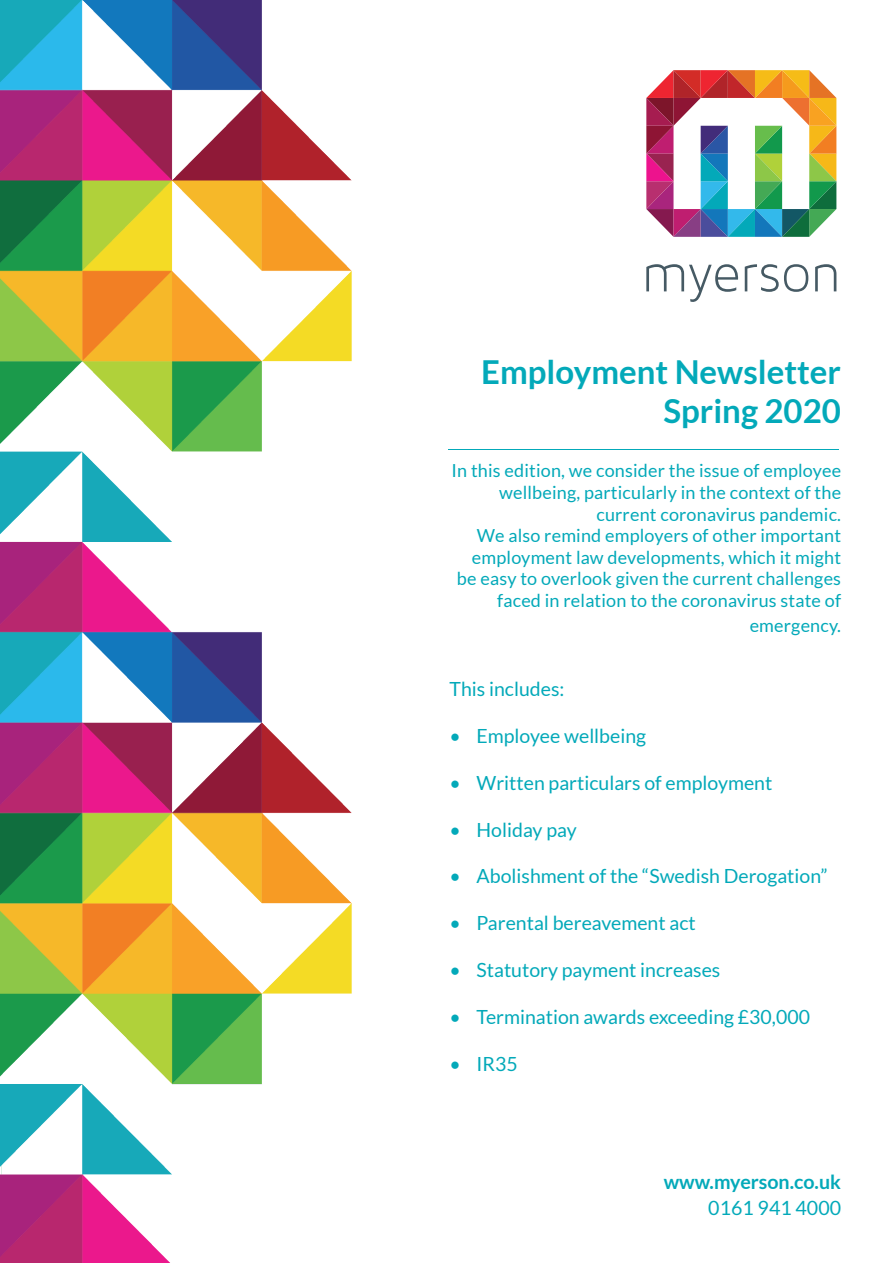
<style>
.page{position:relative;width:893px;height:1263px;background:#fff}
.page>*{position:absolute;margin:0;border:0;box-sizing:border-box;transform-origin:0 0}
.t1{font:700 33px/39.6px "Lato";color:#03a9b9;text-align:right}
.t2{font:700 19.65px "Lato";color:#03a9b9}
.t3{font:19.65px "Lato";color:#03a9b9}
.t4{font:19.5px "Lato";color:#03a9b9}
.t5{font:18px/21.6px "Lato";letter-spacing:.01em;color:#03a9b9;text-align:right}
</style>
<div class="page">
<img style="left:0;top:0;width:837px;height:1263px">
<hr style="left:449px;top:449px;width:390px;height:1px;background:#03a9b9">
<svg style="left:646px;top:70px;width:190px;height:167px"></svg>
<svg style="left:646px;top:264px;width:92px;height:38px"></svg>
<svg style="left:745px;top:264px;width:63px;height:28px"></svg>
<svg style="left:815px;top:264px;width:21px;height:27px"></svg>
<h1 class="t1" style="left:481px;top:351px;width:361px">Employment Newsletter<br>Spring 2020</h1>
<p class="t5" style="left:451px;top:460px;width:391px">In this edition, we consider the issue of employee wellbeing, particularly in the context of the current coronavirus pandemic.<br>We also remind employers of other important employment law developments, which it might be easy to overlook given the current challenges faced in relation to the coronavirus state of</p>
<p class="t5" style="left:750px;top:615px;width:93px">emergency.</p>
<p class="t4" style="left:450px;top:678px;width:116px">This includes:</p>
<p class="t4" style="left:450px;top:725px;width:198px">• Employee wellbeing</p>
<p class="t4" style="left:450px;top:772px;width:324px">• Written particulars of employment</p>
<p class="t4" style="left:450px;top:818px;width:129px">• Holiday pay</p>
<p class="t4" style="left:450px;top:865px;width:380px">• Abolishment of the “Swedish Derogation”</p>
<p class="t4" style="left:450px;top:912px;width:248px">• Parental bereavement act</p>
<p class="t4" style="left:450px;top:959px;width:272px">• Statutory payment increases</p>
<p class="t4" style="left:450px;top:1006px;width:362px">• Termination awards exceeding £30,000</p>
<p class="t4" style="left:450px;top:1052px;width:70px">• IR35</p>
<p class="t2" style="left:664px;top:1171px;width:179px">www.myerson.co.uk</p>
<p class="t3" style="left:708px;top:1197px;width:134px">0161 941 4000</p>
</div>
